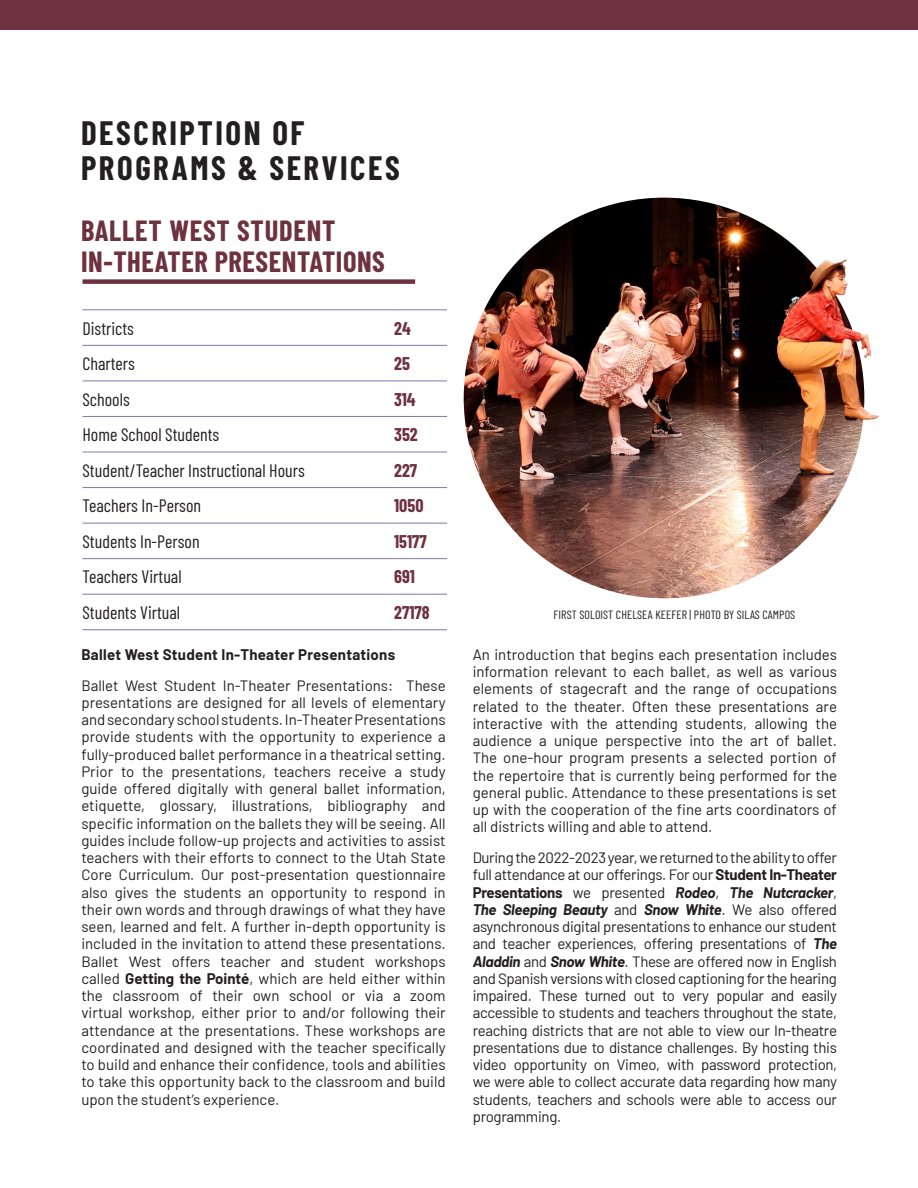
<style>
.page{position:relative;width:918px;height:1188px;background:#fff}
.page>*{position:absolute;margin:0;border:0;box-sizing:border-box;transform-origin:0 0}
.t1{font:700 33px "Barlow Condensed";letter-spacing:.075em;color:#231f20}
.t2{font:700 28.5px "Barlow Condensed";letter-spacing:.02em;color:#6e3140}
.t3{font:18px "Barlow Condensed";color:#231f20}
.t4{font:700 18px "Barlow Condensed";color:#6e3140}
.t5{font:15px/17.2px "Barlow";letter-spacing:-.005em;color:#231f20;text-align:justify}
.t6{font:700 15px "Barlow";letter-spacing:.02em;color:#231f20}
.t7{font:12px "Barlow Condensed";letter-spacing:.01em;color:#231f20}
.s1{font-weight:700}
.s2{font-weight:700;font-style:italic}
</style>
<div class="page">
<div style="left:82px;top:279px;width:333px;height:5px;background:#6e3140"></div>
<hr style="left:82px;top:309px;width:312px;height:1px;background:#8376a8">
<hr style="left:394px;top:309px;width:53px;height:1px;background:#8376a8">
<hr style="left:82px;top:345px;width:312px;height:1px;background:#8376a8">
<hr style="left:394px;top:345px;width:53px;height:1px;background:#8376a8">
<hr style="left:82px;top:381px;width:312px;height:1px;background:#8376a8">
<hr style="left:394px;top:381px;width:53px;height:1px;background:#8376a8">
<hr style="left:82px;top:416px;width:312px;height:1px;background:#8376a8">
<hr style="left:82px;top:452px;width:312px;height:1px;background:#8376a8">
<hr style="left:394px;top:416px;width:53px;height:1px;background:#8376a8">
<hr style="left:394px;top:452px;width:53px;height:1px;background:#8376a8">
<hr style="left:82px;top:487px;width:312px;height:1px;background:#8376a8">
<hr style="left:394px;top:487px;width:53px;height:1px;background:#8376a8">
<hr style="left:82px;top:523px;width:312px;height:1px;background:#8376a8">
<hr style="left:82px;top:558px;width:312px;height:1px;background:#8376a8">
<hr style="left:82px;top:594px;width:312px;height:1px;background:#8376a8">
<hr style="left:82px;top:629px;width:312px;height:1px;background:#8376a8">
<hr style="left:394px;top:523px;width:53px;height:1px;background:#8376a8">
<hr style="left:394px;top:558px;width:53px;height:1px;background:#8376a8">
<hr style="left:394px;top:594px;width:53px;height:1px;background:#8376a8">
<hr style="left:394px;top:629px;width:53px;height:1px;background:#8376a8">
<div style="left:0;top:0;width:918px;height:30px;background:#6e3140"></div>
<img style="left:488px;top:197px;width:392px;height:402px">
<p class="t1" style="left:81px;top:110px;width:225px">DESCRIPTION OF</p>
<p class="t1" style="left:81px;top:145px;width:320px">PROGRAMS &amp; SERVICES</p>
<p class="t2" style="left:81px;top:210px;width:256px">BALLET WEST STUDENT</p>
<p class="t2" style="left:81px;top:242px;width:305px">IN-THEATER PRESENTATIONS</p>
<p class="t3" style="left:82px;top:315px;width:53px">Districts</p>
<p class="t4" style="left:394px;top:315px;width:18px">24</p>
<p class="t3" style="left:82px;top:351px;width:54px">Charters</p>
<p class="t4" style="left:394px;top:351px;width:17px">25</p>
<p class="t3" style="left:82px;top:386px;width:49px">Schools</p>
<p class="t4" style="left:394px;top:386px;width:23px">314</p>
<p class="t3" style="left:82px;top:422px;width:138px">Home School Students</p>
<p class="t4" style="left:394px;top:422px;width:25px">352</p>
<p class="t3" style="left:82px;top:457px;width:224px">Student/Teacher Instructional Hours</p>
<p class="t4" style="left:394px;top:457px;width:25px">227</p>
<p class="t3" style="left:82px;top:493px;width:120px">Teachers In-Person</p>
<p class="t4" style="left:394px;top:493px;width:31px">1050</p>
<p class="t3" style="left:82px;top:529px;width:119px">Students In-Person</p>
<p class="t4" style="left:394px;top:529px;width:34px">15177</p>
<p class="t3" style="left:82px;top:564px;width:101px">Teachers Virtual</p>
<p class="t4" style="left:394px;top:564px;width:22px">691</p>
<p class="t3" style="left:82px;top:600px;width:99px">Students Virtual</p>
<p class="t4" style="left:394px;top:600px;width:37px">27178</p>
<p class="t6" style="left:81px;top:643px;width:315px">Ballet West Student In-Theater Presentations</p>
<p class="t5" style="left:81px;top:675px;width:366px">Ballet West Student In-Theater Presentations: These presentations are designed for all levels of elementary and secondary school students. In-Theater Presentations provide students with the opportunity to experience a fully-produced ballet performance in a theatrical setting.<br>Prior to the presentations, teachers receive a study guide offered digitally with general ballet information, etiquette, glossary, illustrations, bibliography and specific information on the ballets they will be seeing. All guides include follow-up projects and activities to assist teachers with their efforts to connect to the Utah State Core Curriculum. Our post-presentation questionnaire also gives the students an opportunity to respond in their own words and through drawings of what they have seen, learned and felt. A further in-depth opportunity is included in the invitation to attend these presentations.<br>Ballet West offers teacher and student workshops called <span class="s1">Getting the Pointé</span>, which are held either within the classroom of their own school or via a zoom virtual workshop, either prior to and/or following their attendance at the presentations. These workshops are coordinated and designed with the teacher specifically to build and enhance their confidence, tools and abilities to take this opportunity back to the classroom and build upon the student’s experience.</p>
<p class="t7" style="left:554px;top:607px;width:243px">FIRST SOLOIST CHELSEA KEEFER | PHOTO BY SILAS CAMPOS</p>
<p class="t5" style="left:473px;top:645px;width:366px">An introduction that begins each presentation includes information relevant to each ballet, as well as various elements of stagecraft and the range of occupations related to the theater. Often these presentations are interactive with the attending students, allowing the audience a unique perspective into the art of ballet.<br>The one-hour program presents a selected portion of the repertoire that is currently being performed for the general public. Attendance to these presentations is set up with the cooperation of the fine arts coordinators of all districts willing and able to attend.</p>
<p class="t5" style="left:473px;top:848px;width:366px">During the 2022-2023 year, we returned to the ability to offer full attendance at our offerings. For our <span class="s1">Student In-Theater Presentations</span> we presented <span class="s2">Rodeo</span>, <span class="s2">The Nutcracker</span>, <span class="s2">The Sleeping Beauty</span> and <span class="s2">Snow White</span>. We also offered asynchronous digital presentations to enhance our student and teacher experiences, offering presentations of <span class="s2">The Aladdin</span> and <span class="s2">Snow White</span>. These are offered now in English and Spanish versions with closed captioning for the hearing impaired. These turned out to very popular and easily accessible to students and teachers throughout the state, reaching districts that are not able to view our In-theatre presentations due to distance challenges. By hosting this video opportunity on Vimeo, with password protection, we were able to collect accurate data regarding how many students, teachers and schools were able to access our programming.</p>
</div>
